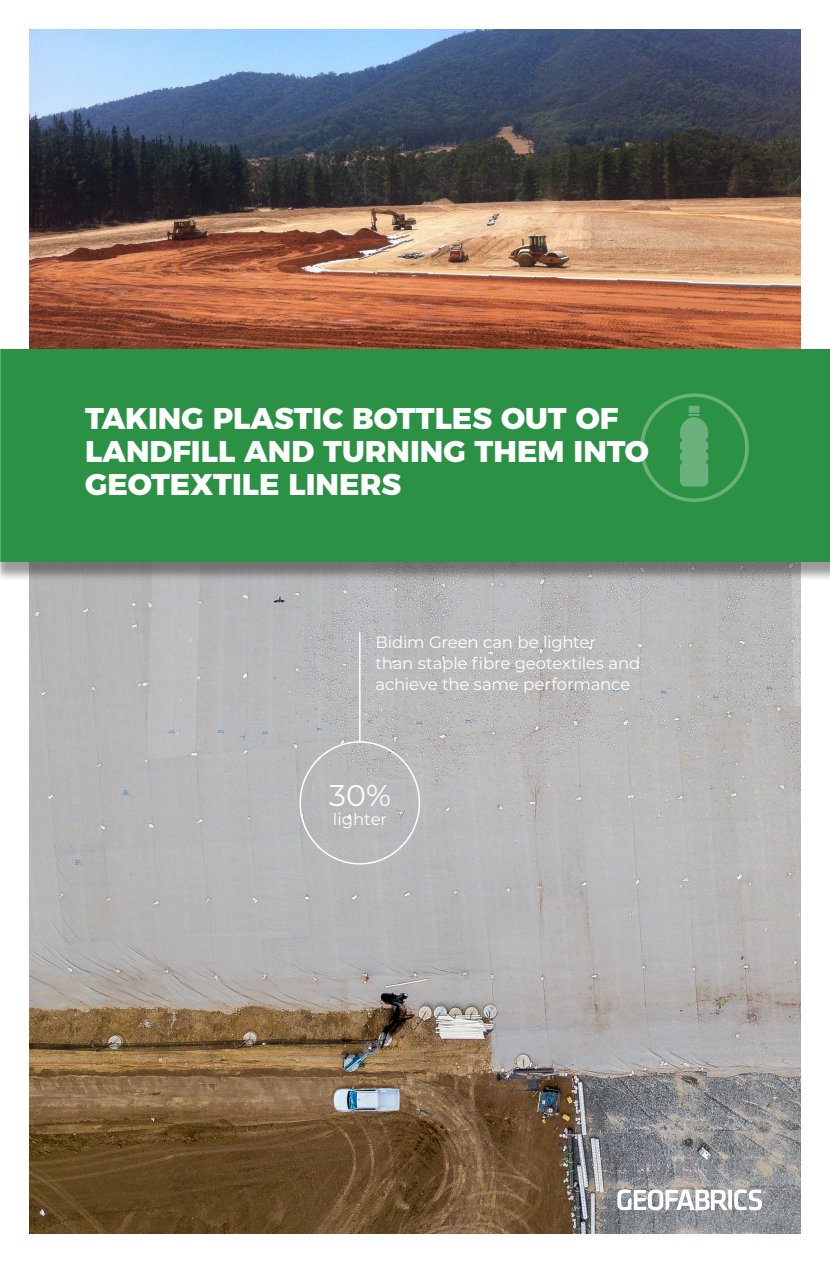
<style>
.page{position:relative;width:830px;height:1263px;background:#fff}
.page>*{position:absolute;margin:0;border:0;box-sizing:border-box;transform-origin:0 0}
.Heading___3_lines{font:800 30px/33px "Montserrat";color:#fff}
.t1{font:30px "Montserrat";color:#fff}
.Highlight{font:16.5px/21px "Montserrat";letter-spacing:-.01em;color:#fff}
</style>
<div class="page">
<img style="left:30px;top:582px;width:769px;height:651px">
<img style="left:30px;top:30px;width:769px;height:319px">
<div style="left:0;top:353px;width:829px;height:229px;background:#231f20;opacity:.45"></div>
<div style="left:0;top:349px;width:829px;height:212px;background:#2b9144"></div>
<svg style="left:617px;top:1189px;width:148px;height:21px"></svg>
<svg style="left:640px;top:393px;width:108px;height:109px"></svg>
<div style="left:299px;top:741px;width:121px;height:123px;border:2px solid #fff;border-radius:50%"></div>
<hr style="left:359px;top:632px;width:1px;height:110px;background:#fff">
<p class="Heading___3_lines" style="left:85px;top:399px;width:565px">TAKING PLASTIC BOTTLES OUT OF<br>LANDFILL AND TURNING THEM INTO<br>GEOTEXTILE LINERS</p>
<p class="Highlight" style="left:375px;top:631px;width:266px">Bidim Green can be lighter<br>than staple fibre geotextiles and achieve the same performance</p>
<p class="t1" style="left:329px;top:774px;width:63px">30%</p>
<p class="Highlight" style="left:333px;top:808px;width:56px">lighter</p>
</div>
